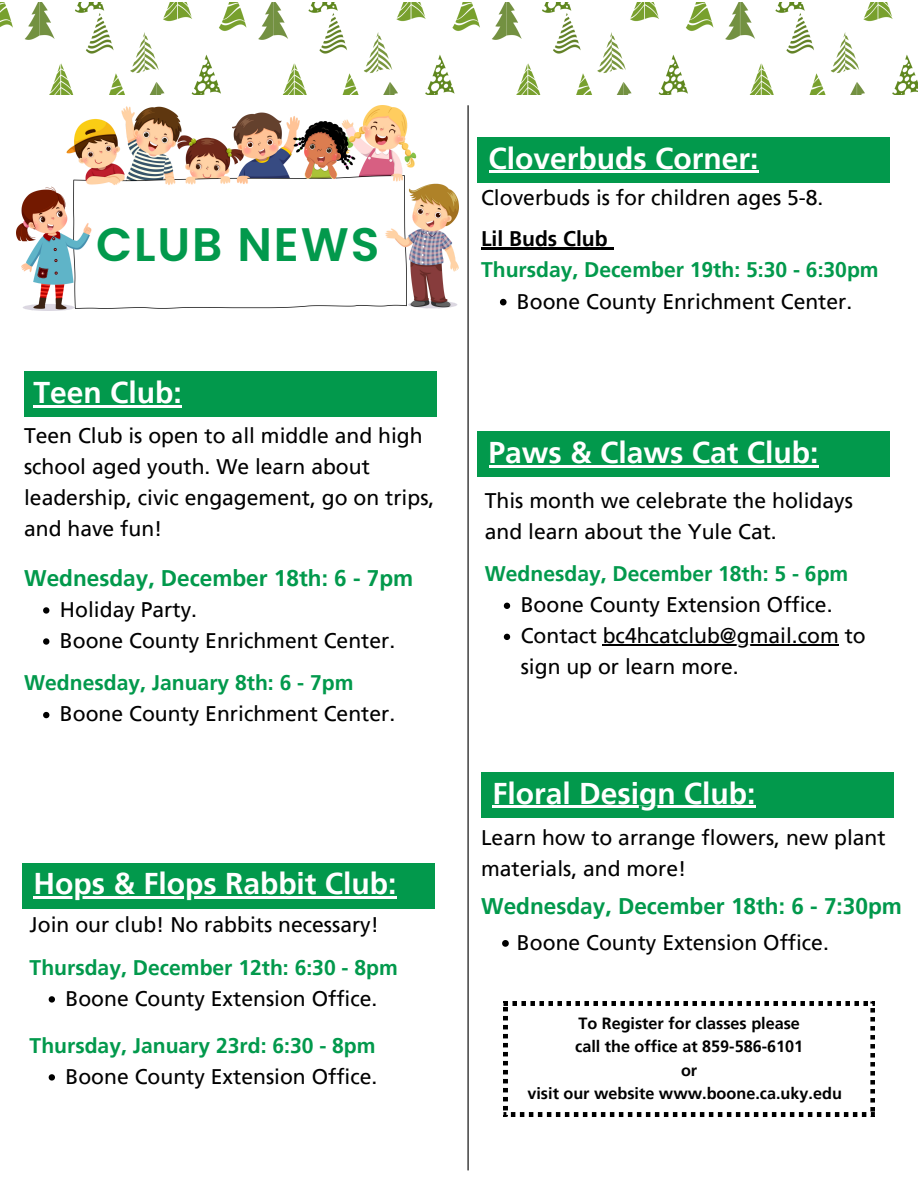
<style>
.page{position:relative;width:918px;height:1188px;background:#fff}
.page>*{position:absolute;margin:0;border:0;box-sizing:border-box;transform-origin:0 0}
.t1{font:600 46.95px "Poppins";letter-spacing:.04em;color:#02994c}
.t2{font:700 30px "Frutiger LT Pro";color:#fff}
.t3{font:700 22.65px "Frutiger LT Pro";color:#02994c}
.t4{font:21.15px/31px "Frutiger LT Pro";color:#000}
.t5{font:700 21.15px/31.5px "Frutiger LT Pro";color:#02994c}
.t6{font:700 16.2px "Frutiger LT Pro";color:#000}
.s1{color:#000}
</style>
<div class="page">
<img style="left:0;top:2px;width:918px;height:92px">
<hr style="left:468px;top:105px;width:1px;height:1065px;background:#000">
<img style="left:17px;top:105px;width:442px;height:205px">
<div style="left:24px;top:371px;width:413px;height:46px;background:#02994c"></div>
<svg style="left:503px;top:1001px;width:372px;height:115px"></svg>
<div style="left:477px;top:431px;width:413px;height:46px;background:#02994c"></div>
<div style="left:22px;top:863px;width:413px;height:46px;background:#02994c"></div>
<div style="left:477px;top:137px;width:413px;height:46px;background:#02994c"></div>
<div style="left:481px;top:772px;width:413px;height:46px;background:#02994c"></div>
<hr style="left:33px;top:405px;width:149px;height:2px;background:#fff">
<svg style="left:504px;top:603px;width:6px;height:6px"></svg>
<svg style="left:504px;top:634px;width:6px;height:6px"></svg>
<hr style="left:603px;top:644px;width:236px;height:2px;background:#000">
<svg style="left:43px;top:607px;width:6px;height:7px"></svg>
<svg style="left:43px;top:638px;width:6px;height:7px"></svg>
<svg style="left:43px;top:712px;width:6px;height:6px"></svg>
<hr style="left:489px;top:465px;width:330px;height:2px;background:#fff">
<hr style="left:33px;top:896px;width:364px;height:3px;background:#fff">
<svg style="left:49px;top:996px;width:6px;height:7px"></svg>
<svg style="left:49px;top:1074px;width:6px;height:7px"></svg>
<hr style="left:481px;top:247px;width:127px;height:2px;background:#000">
<svg style="left:608px;top:247px;width:6px;height:2px"></svg>
<svg style="left:500px;top:299px;width:7px;height:6px"></svg>
<hr style="left:489px;top:171px;width:270px;height:2px;background:#fff">
<hr style="left:492px;top:806px;width:264px;height:2px;background:#fff">
<svg style="left:502px;top:940px;width:7px;height:7px"></svg>
<h3 class="t1" style="left:96px;top:211px;width:285px">CLUB NEWS</h3>
<p class="t2" style="left:33px;top:374px;width:150px">Teen Club:</p>
<p class="t4" style="left:24px;top:420px;width:412px">Teen Club is open to all middle and high school aged youth. We learn about leadership, civic engagement, go on trips, and have fun!</p>
<h2 class="t3" style="left:24px;top:564px;width:391px">Wednesday, December 18th: 6 - 7pm</h2>
<h4 class="t4" style="left:60px;top:594px;width:139px">Holiday Party.</h4>
<h3 class="t4" style="left:60px;top:625px;width:337px">Boone County Enrichment Center.</h3>
<p class="t5" style="left:24px;top:667px;width:331px">Wednesday, January 8th: 6 - 7pm</p>
<p class="t4" style="left:60px;top:698px;width:337px">Boone County Enrichment Center.</p>
<h4 class="t2" style="left:33px;top:865px;width:365px">Hops &amp; Flops Rabbit Club:</h4>
<h3 class="t4" style="left:30px;top:909px;width:351px">Join our club! No rabbits necessary!</h3>
<p class="t5" style="left:30px;top:951px;width:370px">Thursday, December 12th: 6:30 - 8pm</p>
<h3 class="t4" style="left:66px;top:983px;width:313px">Boone County Extension Office.</h3>
<p class="t5" style="left:30px;top:1029px;width:347px">Thursday, January 23rd: 6:30 - 8pm</p>
<h2 class="t4" style="left:66px;top:1061px;width:313px">Boone County Extension Office.</h2>
<p class="t2" style="left:489px;top:140px;width:271px">Cloverbuds Corner:</p>
<h4 class="t4" style="left:481px;top:182px;width:344px">Cloverbuds is for children ages 5-8.</h4>
<h3 class="t5" style="left:481px;top:223px;width:399px"><span class="s1">Lil Buds Club<br></span>Thursday, December 19th: 5:30 - 6:30pm</h3>
<p class="t4" style="left:517px;top:286px;width:337px">Boone County Enrichment Center.</p>
<h2 class="t2" style="left:489px;top:434px;width:331px">Paws &amp; Claws Cat Club:</h2>
<h2 class="t4" style="left:485px;top:484px;width:370px">This month we celebrate the holidays and learn about the Yule Cat.</h2>
<h4 class="t5" style="left:485px;top:558px;width:365px">Wednesday, December 18th: 5 - 6pm</h4>
<h3 class="t4" style="left:521px;top:589px;width:313px">Boone County Extension Office.</h3>
<p class="t4" style="left:521px;top:620px;width:347px">Contact bc4hcatclub@gmail.com to</p>
<p class="t4" style="left:521px;top:651px;width:220px">sign up or learn more.</p>
<p class="t2" style="left:492px;top:775px;width:265px">Floral Design Club:</p>
<p class="t4" style="left:481px;top:821px;width:406px;line-height:31.7px">Learn how to arrange flowers, new plant materials, and more!</p>
<p class="t3" style="left:481px;top:893px;width:422px">Wednesday, December 18th: 6 - 7:30pm</p>
<p class="t4" style="left:517px;top:927px;width:313px">Boone County Extension Office.</p>
<h1 class="t6" style="left:578px;top:1013px;width:223px">To Register for classes please</h1>
<h2 class="t6" style="left:575px;top:1037px;width:230px">call the office at 859-586-6101</h2>
<h4 class="t6" style="left:681px;top:1060px;width:18px">or</h4>
<h3 class="t6" style="left:527px;top:1084px;width:316px">visit our website www.boone.ca.uky.edu</h3>
</div>
